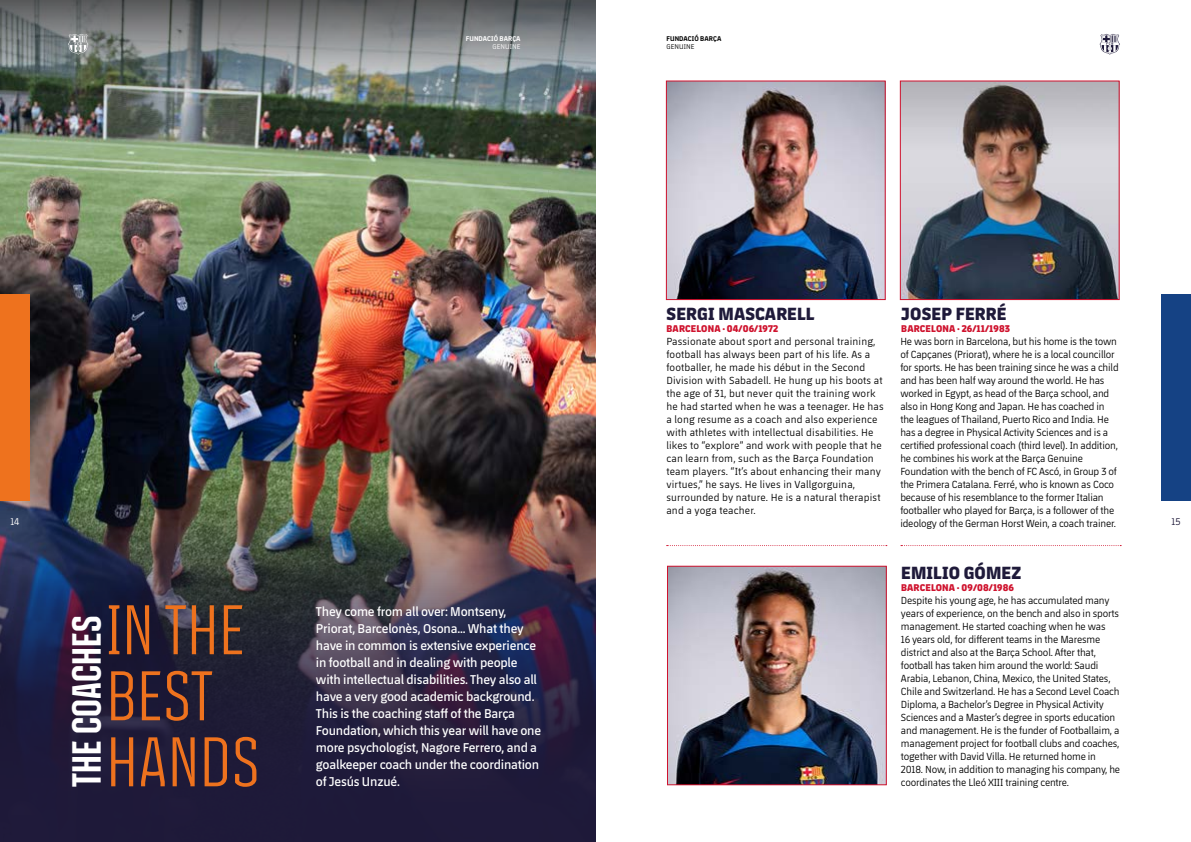
<style>
.page{position:relative;width:1191px;height:842px;background:#fff}
.page>*{position:absolute;margin:0;border:0;box-sizing:border-box;transform-origin:0 0}
.t1{font:72px/66px "FCBARCELONACONDENSED";letter-spacing:.01em;color:#ee721e}
.t2{font:700 41.8px "FCBARCELONACONDENSED";letter-spacing:.01em;color:#fff}
.t3{font:800 18px "FCBARCELONA";letter-spacing:.01em;color:#1f1a3a}
.t4{font:600 13px/17px "FCBARCELONA";letter-spacing:-.015em;color:#fff}
.t5{font:10.5px/13px "FCBARCELONA";letter-spacing:-.015em;color:#000}
.t6{font:10.5px/13px "FCBARCELONA";letter-spacing:.015em;color:#000}
.t7{font:800 10px "FCBARCELONA";letter-spacing:.02em;color:#cf122d}
.t8{font:10px "FCBARCELONA";color:#fff}
.t9{font:10px "FCBARCELONA";color:#1f1a3a}
.t10{font:700 7px "FCBARCELONA";letter-spacing:.015em;color:#000}
.t11{font:700 7px "FCBARCELONA";letter-spacing:.015em;color:#fff}
.t12{font:7px "FCBARCELONA";letter-spacing:.015em;color:#000}
.t13{font:7px "FCBARCELONA";letter-spacing:.015em;color:#fff}
</style>
<div class="page">
<img style="left:0;top:103px;width:595px;height:739px">
<svg style="left:1099px;top:34px;width:21px;height:21px"></svg>
<div style="left:0;top:294px;width:30px;height:207px;background:#ee721e"></div>
<img style="left:668px;top:82px;width:215px;height:216px">
<div style="left:666px;top:80px;width:219px;height:220px;border:1px solid #cf122d"></div>
<img style="left:902px;top:82px;width:215px;height:216px">
<div style="left:900px;top:80px;width:219px;height:220px;border:1px solid #cf122d"></div>
<div style="left:1161px;top:294px;width:30px;height:207px;background:#154284"></div>
<svg style="left:666px;top:545px;width:221px;height:1px"></svg>
<svg style="left:901px;top:545px;width:220px;height:1px"></svg>
<img style="left:669px;top:568px;width:215px;height:215px">
<div style="left:667px;top:566px;width:219px;height:219px;border:1px solid #cf122d"></div>
<svg style="left:0;top:0;width:595px;height:103px;background:#747b7b"></svg>
<svg style="left:68px;top:34px;width:20px;height:21px"></svg>
<p class="t11" style="left:466px;top:34px;width:56px">FUNDACIÓ BARÇA</p>
<p class="t13" style="left:492px;top:42px;width:30px">GENUINE</p>
<p class="t10" style="left:666px;top:34px;width:56px">FUNDACIÓ BARÇA</p>
<p class="t12" style="left:666px;top:42px;width:30px">GENUINE</p>
<h3 class="t3" style="left:666px;top:300px;width:149px">SERGI MASCARELL</h3>
<h3 class="t3" style="left:901px;top:300px;width:107px">JOSEP FERRÉ</h3>
<p class="t7" style="left:666px;top:320px;width:113px">BARCELONA · 04/06/1972</p>
<p class="t7" style="left:901px;top:320px;width:110px">BARCELONA · 26/11/1983</p>
<p class="t5" style="left:900px;top:335px;width:220px">He was born in Barcelona, but his home is the town of Capçanes (Priorat), where he is a local councillor for sports. He has been training since he was a child and has been half way around the world. He has worked in Egypt, as head of the Barça school, and also in Hong Kong and Japan. He has coached in the leagues of Thailand, Puerto Rico and India. He has a degree in Physical Activity Sciences and is a certified professional coach (third level). In addition, he combines his work at the Barça Genuine Foundation with the bench of FC Ascó, in Group 3 of the Primera Catalana. Ferré, who is known as Coco because of his resemblance to the former Italian footballer who played for Barça, is a follower of the ideology of the German Horst Wein, a coach trainer.</p>
<p class="t6" style="left:666px;top:335px;width:219px">Passionate about sport and personal training, football has always been part of his life. As a footballer, he made his début in the Second Division with Sabadell. He hung up his boots at the age of 31, but never quit the training work he had started when he was a teenager. He has a long resume as a coach and also experience with athletes with intellectual disabilities. He likes to “explore” and work with people that he can learn from, such as the Barça Foundation team players. “It’s about enhancing their many virtues,” he says. He lives in Vallgorguina, surrounded by nature. He is a natural therapist and a yoga teacher.</p>
<p class="t8" style="left:10px;top:514px;width:11px">14</p>
<p class="t9" style="left:1171px;top:514px;width:10px">15</p>
<h3 class="t3" style="left:901px;top:559px;width:122px">EMILIO GÓMEZ</h3>
<h1 class="t1" style="left:107px;top:596px;width:155px">IN THE<br>BEST<br>HANDS</h1>
<h2 class="t2" style="left:62px;top:787px;width:173px;rotate:-90deg">THE COACHES</h2>
<p class="t4" style="left:316px;top:602px;width:227px">They come from all over: Montseny, Priorat, Barcelonès, Osona... What they have in common is extensive experience in football and in dealing with people with intellectual disabilities. They also all have a very good academic background.<br>This is the coaching staff of the Barça Foundation, which this year will have one more psychologist, Nagore Ferrero, and a goalkeeper coach under the coordination of Jesús Unzué.</p>
<p class="t7" style="left:901px;top:579px;width:115px">BARCELONA · 09/08/1986</p>
<p class="t5" style="left:901px;top:593px;width:221px">Despite his young age, he has accumulated many years of experience, on the bench and also in sports management. He started coaching when he was<br>16 years old, for different teams in the Maresme district and also at the Barça School. After that, football has taken him around the world: Saudi Arabia, Lebanon, China, Mexico, the United States, Chile and Switzerland. He has a Second Level Coach Diploma, a Bachelor’s Degree in Physical Activity Sciences and a Master’s degree in sports education and management. He is the funder of Footballaim, a management project for football clubs and coaches, together with David Villa. He returned home in 2018. Now, in addition to managing his company, he coordinates the Lleó XIII training centre.</p>
</div>
